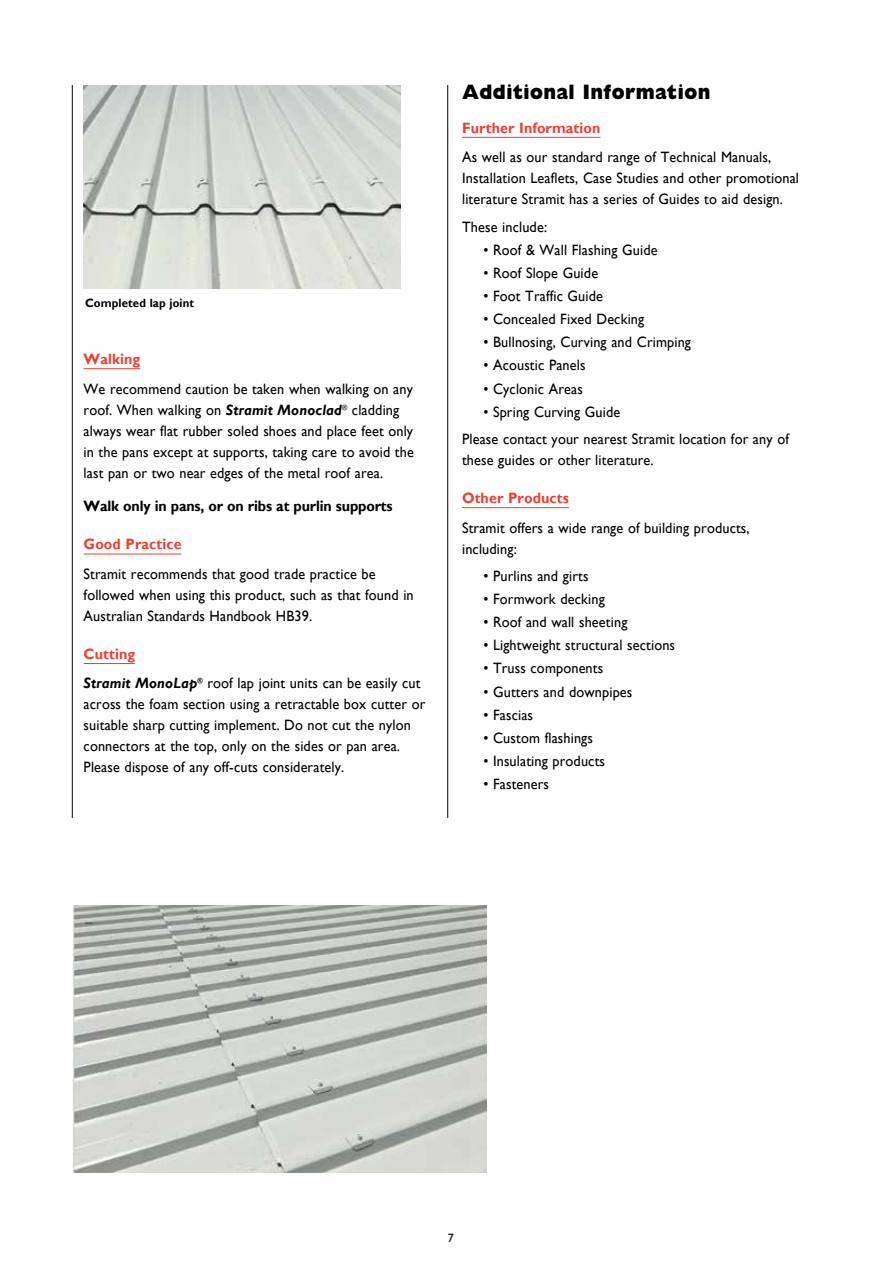
<style>
.page{position:relative;width:893px;height:1263px;background:#fff}
.page>*{position:absolute;margin:0;border:0;box-sizing:border-box;transform-origin:0 0}
.t1{font:800 21px "Gill Sans Nova";letter-spacing:.025em;color:#000;scale:.9 1}
.t2{font:15px/21px "Gill Sans";letter-spacing:.01em;color:#000;scale:.95 1}
.t3{font:700 15px "Gill Sans";letter-spacing:.01em;color:#ef3e33;scale:.95 1}
.t4{font:700 15px "Gill Sans";letter-spacing:-.01em;color:#000;scale:.95 1}
.t5{font:700 12px "Gill Sans";letter-spacing:.01em;color:#000;scale:.95 1}
.t6{font:12px "Gill Sans";color:#000}
.s1{font-weight:700;font-style:italic}
.s2{font-weight:700;color:#ef3e33}
</style>
<div class="page">
<hr style="left:84px;top:368px;width:56px;height:1px;background:#ef3e33">
<hr style="left:84px;top:554px;width:97px;height:1px;background:#ef3e33">
<hr style="left:84px;top:663px;width:51px;height:1px;background:#ef3e33">
<hr style="left:462px;top:137px;width:138px;height:1px;background:#ef3e33">
<hr style="left:462px;top:507px;width:107px;height:1px;background:#ef3e33">
<hr style="left:72px;top:85px;width:1px;height:733px;background:#000">
<hr style="left:447px;top:85px;width:1px;height:733px;background:#000">
<img style="left:84px;top:85px;width:316px;height:204px">
<img style="left:72px;top:906px;width:415px;height:266px">
<p class="t5" style="left:85px;top:296px;width:116px">Completed lap joint</p>
<p class="t3" style="left:84px;top:350px;width:61px">Walking</p>
<p class="t2" style="left:84px;top:378px;width:349px">We recommend caution be taken when walking on any roof. When walking on <span class="s1">Stramit Monoclad</span><sup>®</sup> cladding always wear flat rubber soled shoes and place feet only in the pans except at supports, taking care to avoid the last pan or two near edges of the metal roof area.</p>
<p class="t4" style="left:84px;top:497px;width:327px">Walk only in pans, or on ribs at purlin supports</p>
<p class="t3" style="left:84px;top:535px;width:105px">Good Practice</p>
<p class="t2" style="left:84px;top:564px;width:349px">Stramit recommends that good trade practice be followed when using this product, such as that found in<br>Australian Standards Handbook HB39.</p>
<p class="t2" style="left:84px;top:639px;width:356px;line-height:29.5px"><span class="s2">Cutting<br></span><span class="s1">Stramit MonoLap</span><sup>®</sup> roof lap joint units can be easily cut</p>
<p class="t2" style="left:84px;top:694px;width:361px">across the foam section using a retractable box cutter or suitable sharp cutting implement. Do not cut the nylon connectors at the top, only on the sides or pan area.<br>Please dispose of any off-cuts considerately.</p>
<h1 class="t1" style="left:462px;top:79px;width:277px">Additional Information</h1>
<p class="t3" style="left:462px;top:119px;width:147px">Further Information</p>
<p class="t2" style="left:462px;top:147px;width:356px">As well as our standard range of Technical Manuals,<br>Installation Leaflets, Case Studies and other promotional literature Stramit has a series of Guides to aid design.</p>
<p class="t2" style="left:462px;top:216px;width:91px">These include:</p>
<p class="t2" style="left:483px;top:239px;width:185px">• Roof &amp; Wall Flashing Guide</p>
<p class="t2" style="left:483px;top:263px;width:122px">• Roof Slope Guide</p>
<p class="t2" style="left:483px;top:286px;width:128px">• Foot Traffic Guide</p>
<p class="t2" style="left:483px;top:309px;width:171px">• Concealed Fixed Decking</p>
<p class="t2" style="left:483px;top:332px;width:220px">• Bullnosing, Curving and Crimping</p>
<p class="t2" style="left:483px;top:355px;width:109px">• Acoustic Panels</p>
<p class="t2" style="left:483px;top:378px;width:106px">• Cyclonic Areas</p>
<p class="t2" style="left:462px;top:398px;width:346px;line-height:27.3px;text-indent:21px">• Spring Curving Guide<br>Please contact your nearest Stramit location for any of</p>
<p class="t2" style="left:462px;top:450px;width:203px">these guides or other literature.</p>
<p class="t3" style="left:462px;top:489px;width:114px">Other Products</p>
<p class="t2" style="left:462px;top:517px;width:304px">Stramit offers a wide range of building products, including:</p>
<p class="t2" style="left:483px;top:566px;width:112px">• Purlins and girts</p>
<p class="t2" style="left:483px;top:589px;width:129px">• Formwork decking</p>
<p class="t2" style="left:483px;top:612px;width:153px">• Roof and wall sheeting</p>
<p class="t2" style="left:483px;top:635px;width:203px">• Lightweight structural sections</p>
<p class="t2" style="left:483px;top:658px;width:128px">• Truss components</p>
<p class="t2" style="left:483px;top:681px;width:158px">• Gutters and downpipes</p>
<p class="t2" style="left:483px;top:704px;width:54px">• Fascias</p>
<p class="t2" style="left:483px;top:728px;width:117px">• Custom flashings</p>
<p class="t2" style="left:483px;top:751px;width:130px">• Insulating products</p>
<p class="t2" style="left:483px;top:774px;width:71px">• Fasteners</p>
<p class="t6" style="left:448px;top:1230px;width:7px">7</p>
</div>
